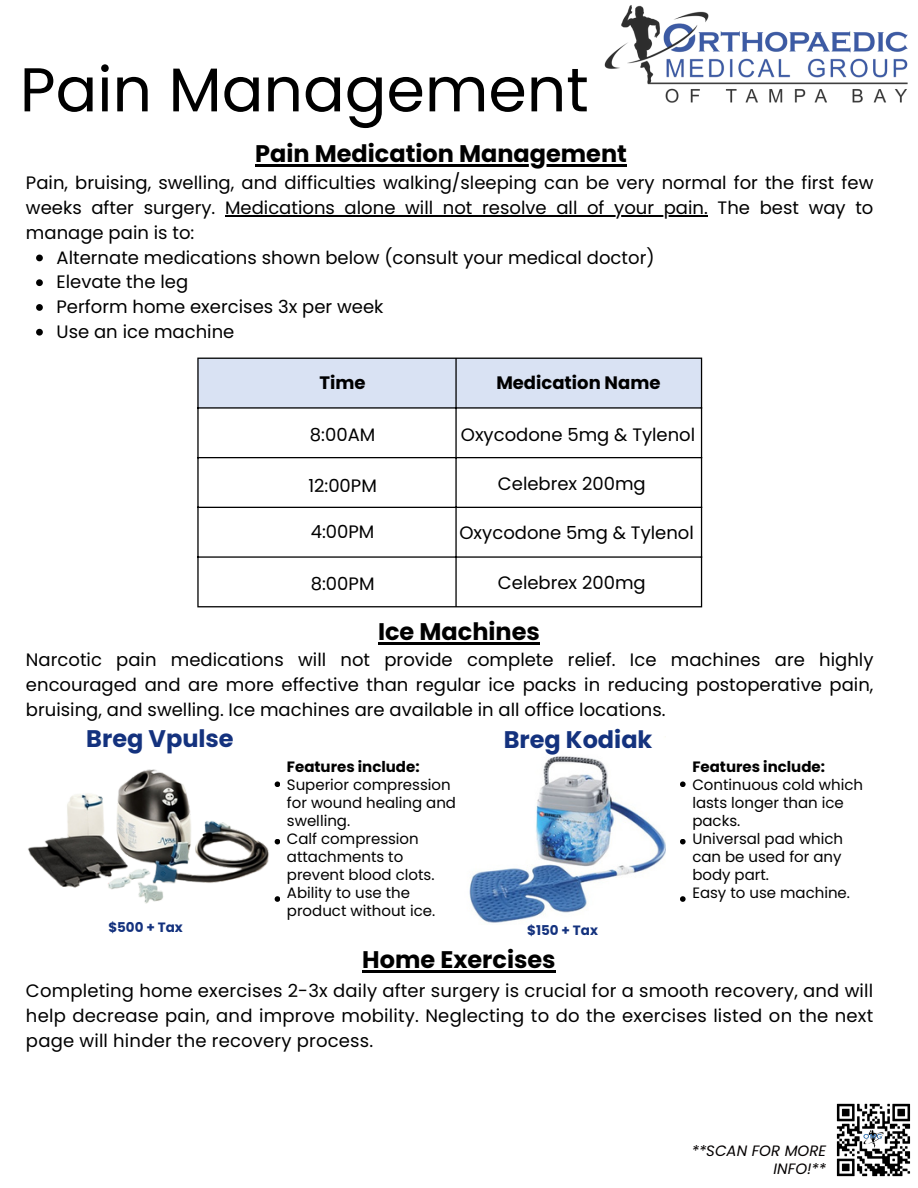
<style>
.page{position:relative;width:918px;height:1188px;background:#fff}
.page>*{position:absolute;margin:0;border:0;box-sizing:border-box;transform-origin:0 0}
.t1{font:61.8px "Poppins";color:#000}
.t2{font:700 24px "Poppins";color:#000}
.t3{font:700 24px "Poppins";color:#14327e}
.t4{font:18px/24.8px "Poppins";color:#000}
.t5{font:700 18px "Poppins";color:#000}
.t6{font:15px "Poppins";color:#000}
.t7{font:700 15px "Poppins";color:#000}
.t8{font:italic 15px/18px "Poppins";color:#040000;text-align:right}
.t9{font:700 13.5px "Poppins";color:#14327e}
</style>
<div class="page">
<svg style="left:197px;top:358px;width:505px;height:249px"></svg>
<img style="left:469px;top:756px;width:196px;height:167px">
<img style="left:28px;top:769px;width:251px;height:135px">
<svg style="left:275px;top:781px;width:5px;height:6px"></svg>
<svg style="left:275px;top:839px;width:5px;height:5px"></svg>
<svg style="left:275px;top:896px;width:5px;height:6px"></svg>
<svg style="left:680px;top:781px;width:6px;height:6px"></svg>
<svg style="left:680px;top:839px;width:6px;height:5px"></svg>
<svg style="left:680px;top:896px;width:6px;height:6px"></svg>
<img style="left:836px;top:1103px;width:75px;height:74px">
<hr style="left:225px;top:215px;width:483px;height:1px;background:#000">
<svg style="left:36px;top:255px;width:7px;height:6px"></svg>
<svg style="left:36px;top:279px;width:7px;height:7px"></svg>
<svg style="left:36px;top:304px;width:7px;height:7px"></svg>
<svg style="left:36px;top:329px;width:7px;height:7px"></svg>
<hr style="left:255px;top:164px;width:372px;height:2px;background:#000">
<hr style="left:378px;top:642px;width:162px;height:3px;background:#000">
<hr style="left:362px;top:971px;width:194px;height:2px;background:#000">
<img style="left:604px;top:5px;width:304px;height:98px">
<h3 class="t1" style="left:20px;top:46px;width:570px">Pain Management</h3>
<h3 class="t2" style="left:255px;top:137px;width:373px">Pain Medication Management</h3>
<p class="t4" style="left:26px;top:171px;width:849px">Pain, bruising, swelling, and difficulties walking/sleeping can be very normal for the first few weeks after surgery.</p>
<p class="t4" style="left:225px;top:195px;width:650px">Medications alone will not resolve all of your pain. The best way to</p>
<p class="t4" style="left:57px;top:220px;width:600px;text-indent:-31px">manage pain is to:<br>Alternate medications shown below (consult your medical doctor)<br>Elevate the leg</p>
<p class="t4" style="left:57px;top:294px;width:328px">Perform home exercises 3x per week</p>
<p class="t4" style="left:57px;top:319px;width:179px">Use an ice machine</p>
<p class="t5" style="left:320px;top:370px;width:48px">Time</p>
<p class="t5" style="left:496px;top:370px;width:166px">Medication Name</p>
<p class="t4" style="left:310px;top:422px;width:67px">8:00AM</p>
<p class="t4" style="left:308px;top:474px;width:70px">12:00PM</p>
<p class="t4" style="left:311px;top:519px;width:65px">4:00PM</p>
<p class="t4" style="left:311px;top:571px;width:65px">8:00PM</p>
<h1 class="t4" style="left:461px;top:422px;width:236px">Oxycodone 5mg &amp; Tylenol</h1>
<h5 class="t4" style="left:498px;top:471px;width:149px">Celebrex 200mg</h5>
<h6 class="t4" style="left:460px;top:521px;width:236px">Oxycodone 5mg &amp; Tylenol</h6>
<p class="t4" style="left:498px;top:570px;width:149px">Celebrex 200mg</p>
<h3 class="t2" style="left:378px;top:615px;width:163px">Ice Machines</h3>
<h3 class="t4" style="left:26px;top:648px;width:849px;text-align:justify">Narcotic pain medications will not provide complete relief. Ice machines are highly encouraged and are more effective than regular ice packs in reducing postoperative pain, bruising, and swelling. Ice machines are available in all office locations.</h3>
<h5 class="t3" style="left:86px;top:722px;width:149px">Breg Vpulse</h5>
<h5 class="t3" style="left:504px;top:722px;width:150px">Breg Kodiak</h5>
<h5 class="t7" style="left:287px;top:757px;width:134px">Features include:</h5>
<h5 class="t6" style="left:287px;top:775px;width:165px">Superior compression</h5>
<h1 class="t6" style="left:287px;top:793px;width:171px">for wound healing and</h1>
<h5 class="t6" style="left:287px;top:811px;width:65px">swelling.</h5>
<h1 class="t6" style="left:287px;top:829px;width:133px">Calf compression</h1>
<p class="t6" style="left:287px;top:847px;width:118px">attachments to</p>
<p class="t6" style="left:287px;top:865px;width:149px">prevent blood clots.</p>
<h1 class="t6" style="left:287px;top:883px;width:125px">Ability to use the</h1>
<p class="t6" style="left:287px;top:901px;width:150px">product without ice.</p>
<p class="t9" style="left:108px;top:918px;width:76px">$500 + Tax</p>
<p class="t9" style="left:527px;top:921px;width:72px">$150 + Tax</p>
<h4 class="t2" style="left:362px;top:943px;width:195px">Home Exercises</h4>
<p class="t7" style="left:692px;top:757px;width:134px">Features include:</p>
<p class="t6" style="left:692px;top:775px;width:172px">Continuous cold which</p>
<p class="t6" style="left:692px;top:793px;width:153px">lasts longer than ice</p>
<p class="t6" style="left:692px;top:811px;width:50px">packs.</p>
<p class="t6" style="left:692px;top:829px;width:152px">Universal pad which</p>
<p class="t6" style="left:692px;top:847px;width:151px">can be used for any</p>
<p class="t6" style="left:692px;top:865px;width:78px">body part.</p>
<p class="t6" style="left:692px;top:883px;width:159px">Easy to use machine.</p>
<h4 class="t4" style="left:26px;top:979px;width:849px;text-align:justify">Completing home exercises 2-3x daily after surgery is crucial for a smooth recovery, and will help decrease pain, and improve mobility. Neglecting to do the exercises listed on the next page will hinder the recovery process.</h4>
<p class="t8" style="left:692px;top:1141px;width:136px">**SCAN FOR MORE<br>INFO!**</p>
</div>
